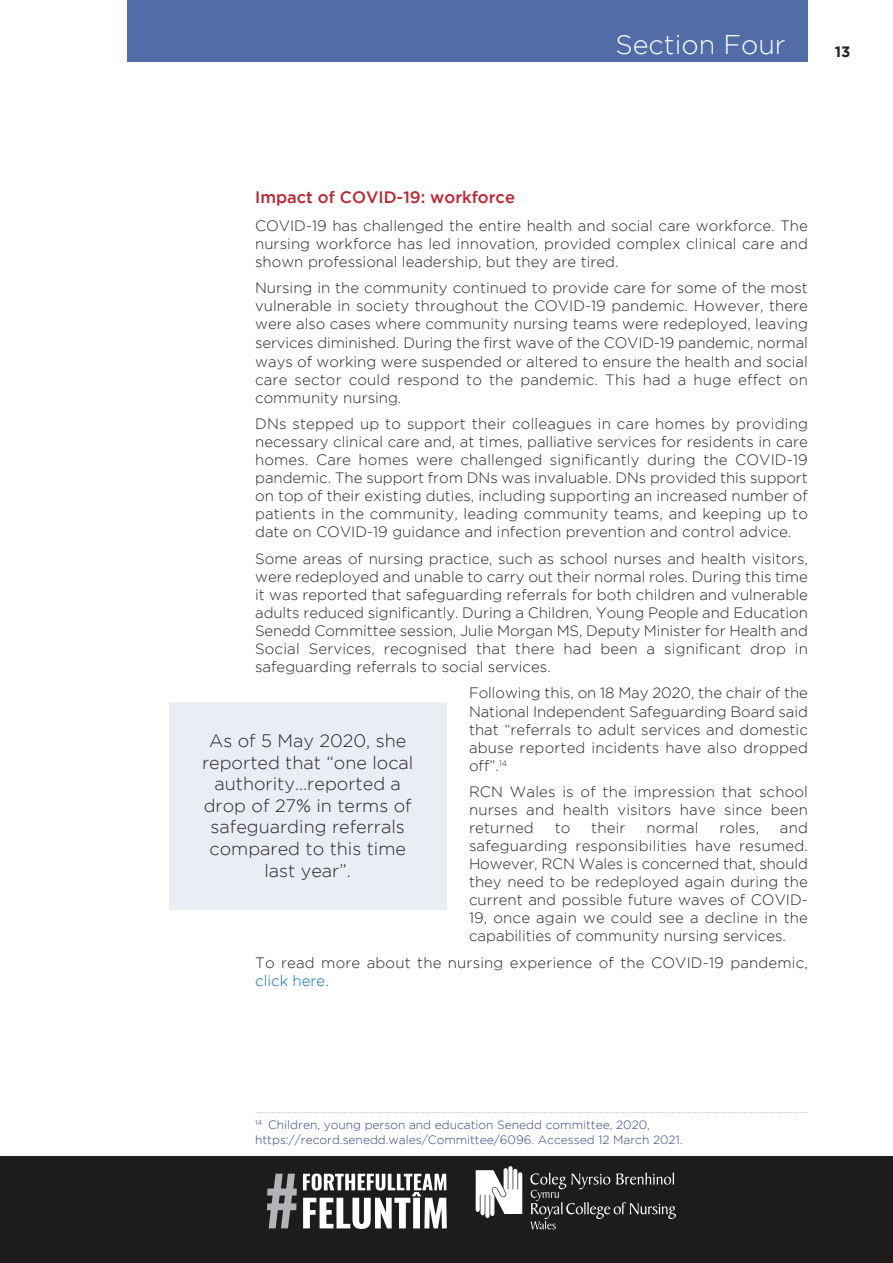
<style>
.page{position:relative;width:893px;height:1263px;background:#fff}
.page>*{position:absolute;margin:0;border:0;box-sizing:border-box;transform-origin:0 0}
.t1{font:300 27px "Gotham";color:#fff}
.t2{font:300 18px/21.6px "Gotham";color:#272526;text-align:center}
.t3{font:500 16.5px "Gotham";color:#ba2631}
.t4{font:300 15px/18px "Gotham";letter-spacing:.005em;color:#272526;text-align:justify}
.t5{font:700 15px "Gotham";color:#272526}
.t6{font:300 12px/14.4px "Gotham";color:#334282}
.s1{color:#0070c0}
</style>
<div class="page">
<svg style="left:256px;top:1112px;width:551px;height:1px"></svg>
<div style="left:0;top:1157px;width:893px;height:106px;background:#1d1b1c"></div>
<svg style="left:303px;top:1173px;width:144px;height:56px"></svg>
<svg style="left:267px;top:1174px;width:30px;height:54px"></svg>
<svg style="left:476px;top:1166px;width:46px;height:52px"></svg>
<svg style="left:530px;top:1172px;width:146px;height:57px"></svg>
<div style="left:128px;top:0;width:680px;height:61px;background:#516ca6"></div>
<div style="left:169px;top:702px;width:277px;height:207px;background:#eaedf4"></div>
<p class="t3" style="left:255px;top:191px;width:261px">Impact of COVID-19: workforce</p>
<p class="t1" style="left:615px;top:35px;width:172px">Section Four</p>
<p class="t5" style="left:835px;top:46px;width:17px">13</p>
<p class="t4" style="left:255px;top:217px;width:554px">COVID-19 has challenged the entire health and social care workforce. The nursing workforce has led innovation, provided complex clinical care and shown professional leadership, but they are tired.</p>
<p class="t4" style="left:255px;top:280px;width:554px">Nursing in the community continued to provide care for some of the most vulnerable in society throughout the COVID-19 pandemic. However, there were also cases where community nursing teams were redeployed, leaving services diminished. During the first wave of the COVID-19 pandemic, normal ways of working were suspended or altered to ensure the health and social care sector could respond to the pandemic. This had a huge effect on community nursing.</p>
<p class="t4" style="left:255px;top:416px;width:554px">DNs stepped up to support their colleagues in care homes by providing necessary clinical care and, at times, palliative services for residents in care homes. Care homes were challenged significantly during the COVID-19 pandemic. The support from DNs was invaluable. DNs provided this support on top of their existing duties, including supporting an increased number of patients in the community, leading community teams, and keeping up to date on COVID-19 guidance and infection prevention and control advice.</p>
<p class="t4" style="left:255px;top:551px;width:554px">Some areas of nursing practice, such as school nurses and health visitors, were redeployed and unable to carry out their normal roles. During this time it was reported that safeguarding referrals for both children and vulnerable adults reduced significantly. During a Children, Young People and Education Senedd Committee session, Julie Morgan MS, Deputy Minister for Health and Social Services, recognised that there had been a significant drop in safeguarding referrals to social services.</p>
<p class="t4" style="left:469px;top:685px;width:340px">Following this, on 18 May 2020, the chair of the National Independent Safeguarding Board said that “referrals to adult services and domestic abuse reported incidents have also dropped off”.<sup>14</sup></p>
<p class="t4" style="left:469px;top:784px;width:340px">RCN Wales is of the impression that school nurses and health visitors have since been returned</p>
<p class="t2" style="left:202px;top:731px;width:213px">As of 5 May 2020, she reported that “one local authority…reported a drop of 27% in terms of safeguarding referrals compared to this time last year”.</p>
<p class="t4" style="left:469px;top:820px;width:340px;text-indent:311px">and safeguarding responsibilities have resumed.<br>However, RCN Wales is concerned that, should they need to be redeployed again during the current and possible future waves of COVID-19, once again we could see a decline in the capabilities of community nursing services.</p>
<p class="t4" style="left:255px;top:954px;width:554px">To read more about the nursing experience of the COVID-19 pandemic, <span class="s1">click here</span>.</p>
<p class="t4" style="left:555px;top:820px;width:17px">to</p>
<p class="t4" style="left:591px;top:820px;width:36px">their</p>
<p class="t4" style="left:646px;top:820px;width:54px">normal</p>
<p class="t4" style="left:719px;top:820px;width:41px">roles,</p>
<p class="t6" style="left:255px;top:1119px;width:429px"><sup>14</sup> Children, young person and education Senedd committee, 2020, https://record.senedd.wales/Committee/6096. Accessed 12 March 2021.</p>
</div>
